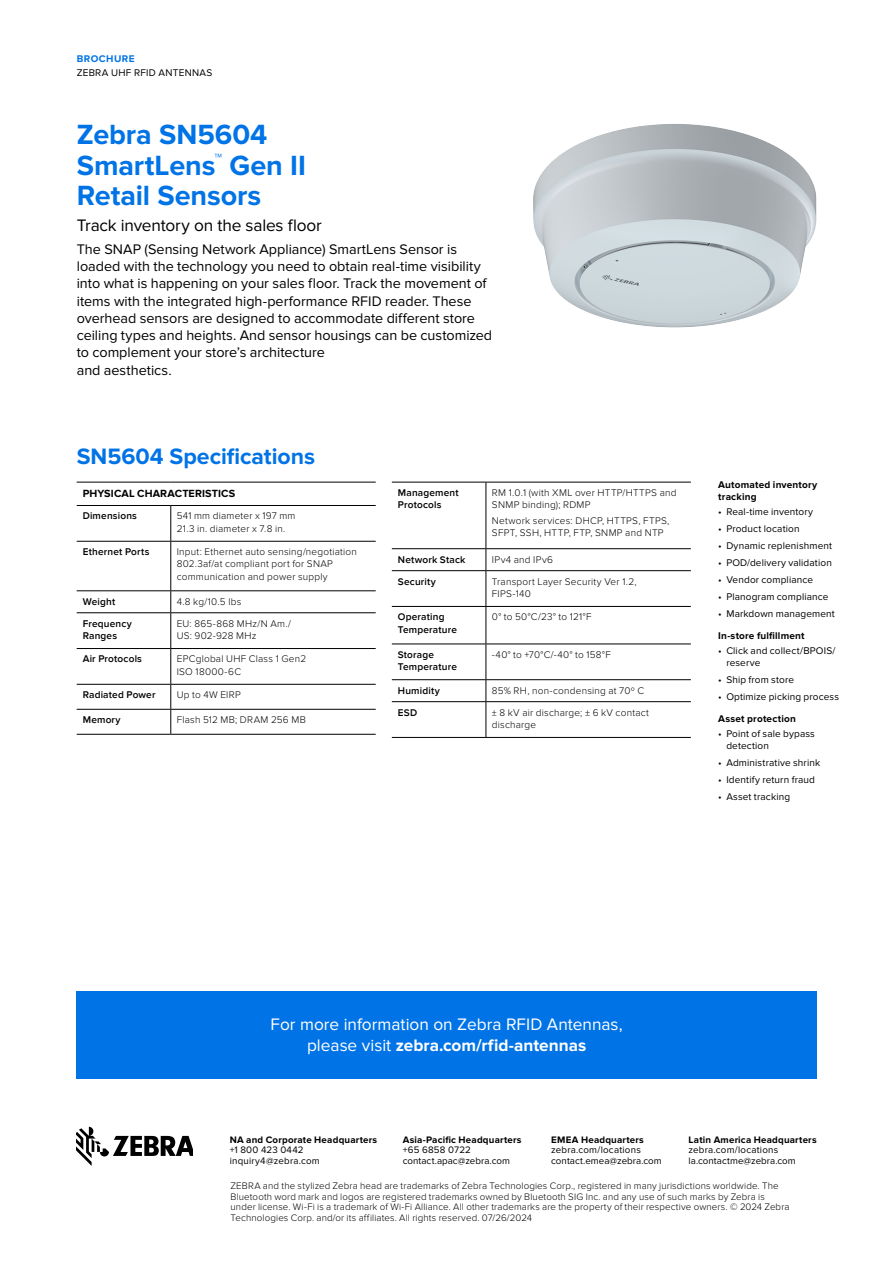
<style>
.page{position:relative;width:893px;height:1263px;background:#fff}
.page>*{position:absolute;margin:0;border:0;box-sizing:border-box;transform-origin:0 0}
.t1{font:700 28.8px/30.3px "Proxima Nova";color:#0073e6}
.t2{font:700 23.1px "Proxima Nova";color:#0073e6}
.t3{font:17.25px/20.1px "Proxima Nova";color:#fff;text-align:center}
.t4{font:17.25px "Proxima Nova";letter-spacing:-.01em;color:#000}
.t5{font:14.4px/17.2px "Proxima Nova";color:#000}
.t6{font:700 10.8px "Proxima Nova";letter-spacing:.01em;color:#000}
.t7{font:300 10.05px/12.3px "Proxima Nova";letter-spacing:.02em;color:#000}
.t8{font:10.05px/11.6px "Proxima Nova";letter-spacing:.01em;color:#000}
.t9{font:600 10.05px/12.3px "Proxima Nova";letter-spacing:.02em;color:#000}
.t10{font:700 10.05px/11.6px "Proxima Nova";letter-spacing:.015em;color:#000}
.t11{font:10.05px "Proxima Nova";letter-spacing:.03em;color:#000}
.t12{font:700 10.05px "Proxima Nova";letter-spacing:.05em;color:#0073e6}
.t13{font:300 9.75px/10.5px "Proxima Nova";letter-spacing:.01em;color:#000}
.t14{font:9.75px/10.5px "Proxima Nova";letter-spacing:.01em;color:#000}
.t15{font:700 9.75px "Proxima Nova";letter-spacing:.025em;color:#000}
.s1{font-weight:700}
</style>
<div class="page">
<svg style="left:76px;top:1127px;width:117px;height:39px"></svg>
<div style="left:77px;top:991px;width:740px;height:87px;background:#0073e6"></div>
<hr style="left:77px;top:482px;width:94px;height:1px;background:#000">
<hr style="left:171px;top:482px;width:205px;height:1px;background:#000">
<hr style="left:77px;top:505px;width:94px;height:1px;background:#000">
<hr style="left:171px;top:505px;width:205px;height:1px;background:#000">
<hr style="left:77px;top:541px;width:94px;height:1px;background:#000">
<hr style="left:171px;top:541px;width:205px;height:1px;background:#000">
<hr style="left:77px;top:590px;width:94px;height:1px;background:#000">
<hr style="left:171px;top:590px;width:205px;height:1px;background:#000">
<hr style="left:77px;top:612px;width:94px;height:1px;background:#000">
<hr style="left:171px;top:612px;width:205px;height:1px;background:#000">
<hr style="left:77px;top:648px;width:94px;height:1px;background:#000">
<hr style="left:171px;top:648px;width:205px;height:1px;background:#000">
<hr style="left:77px;top:684px;width:94px;height:1px;background:#000">
<hr style="left:171px;top:684px;width:205px;height:1px;background:#000">
<hr style="left:77px;top:709px;width:94px;height:1px;background:#000">
<hr style="left:171px;top:709px;width:205px;height:1px;background:#000">
<hr style="left:77px;top:734px;width:94px;height:1px;background:#000">
<hr style="left:171px;top:734px;width:205px;height:1px;background:#000">
<hr style="left:170px;top:506px;width:1px;height:35px;background:#000">
<hr style="left:170px;top:542px;width:1px;height:48px;background:#000">
<svg style="left:170px;top:591px;width:1px;height:21px"></svg>
<hr style="left:170px;top:613px;width:1px;height:35px;background:#000">
<hr style="left:170px;top:649px;width:1px;height:35px;background:#000">
<svg style="left:170px;top:685px;width:1px;height:49px"></svg>
<hr style="left:392px;top:482px;width:94px;height:1px;background:#000">
<hr style="left:486px;top:482px;width:205px;height:1px;background:#000">
<hr style="left:392px;top:548px;width:94px;height:1px;background:#000">
<hr style="left:486px;top:548px;width:205px;height:1px;background:#000">
<hr style="left:392px;top:570px;width:94px;height:1px;background:#000">
<hr style="left:486px;top:570px;width:205px;height:1px;background:#000">
<hr style="left:392px;top:606px;width:94px;height:1px;background:#000">
<hr style="left:486px;top:606px;width:205px;height:1px;background:#000">
<hr style="left:392px;top:643px;width:94px;height:1px;background:#000">
<hr style="left:486px;top:643px;width:205px;height:1px;background:#000">
<hr style="left:392px;top:679px;width:94px;height:1px;background:#000">
<hr style="left:486px;top:679px;width:205px;height:1px;background:#000">
<hr style="left:392px;top:701px;width:94px;height:1px;background:#000">
<hr style="left:486px;top:701px;width:205px;height:1px;background:#000">
<hr style="left:392px;top:737px;width:94px;height:1px;background:#000">
<hr style="left:486px;top:737px;width:205px;height:1px;background:#000">
<hr style="left:486px;top:482px;width:1px;height:66px;background:#000">
<svg style="left:486px;top:549px;width:1px;height:21px"></svg>
<hr style="left:486px;top:571px;width:1px;height:35px;background:#000">
<hr style="left:486px;top:607px;width:1px;height:36px;background:#000">
<hr style="left:486px;top:644px;width:1px;height:35px;background:#000">
<svg style="left:486px;top:680px;width:1px;height:21px"></svg>
<hr style="left:486px;top:702px;width:1px;height:35px;background:#000">
<img style="left:533px;top:124px;width:284px;height:204px">
<p class="t12" style="left:77px;top:53px;width:60px">BROCHURE</p>
<p class="t11" style="left:77px;top:66px;width:137px">ZEBRA UHF RFID ANTENNAS</p>
<h1 class="t1" style="left:77px;top:120px;width:231px">Zebra SN5604<br>SmartLens<sup>™</sup> Gen II<br>Retail Sensors</h1>
<h3 class="t4" style="left:77px;top:215px;width:247px">Track inventory on the sales floor</h3>
<p class="t5" style="left:77px;top:240px;width:417px">The SNAP (Sensing Network Appliance) SmartLens Sensor is loaded with the technology you need to obtain real-time visibility into what is happening on your sales floor. Track the movement of items with the integrated high-performance RFID reader. These overhead sensors are designed to accommodate different store ceiling types and heights. And sensor housings can be customized to complement your store’s architecture<br>and aesthetics.</p>
<h2 class="t2" style="left:77px;top:442px;width:240px">SN5604 Specifications</h2>
<p class="t6" style="left:83px;top:487px;width:154px">PHYSICAL CHARACTERISTICS</p>
<p class="t9" style="left:83px;top:510px;width:56px">Dimensions</p>
<p class="t7" style="left:177px;top:510px;width:120px">541 mm diameter x 197 mm<br>21.3 in. diameter x 7.8 in.</p>
<p class="t9" style="left:83px;top:546px;width:68px">Ethernet Ports</p>
<p class="t7" style="left:177px;top:546px;width:182px">Input: Ethernet auto sensing/negotiation<br>802.3af/at compliant port for SNAP communication and power supply</p>
<p class="t9" style="left:83px;top:595px;width:34px">Weight</p>
<p class="t7" style="left:177px;top:595px;width:66px">4.8 kg/10.5 lbs</p>
<p class="t9" style="left:83px;top:617px;width:51px">Frequency<br>Ranges</p>
<p class="t7" style="left:177px;top:617px;width:116px">EU: 865-868 MHz/N Am./<br>US: 902-928 MHz</p>
<p class="t9" style="left:83px;top:653px;width:61px">Air Protocols</p>
<p class="t7" style="left:177px;top:653px;width:131px">EPCglobal UHF Class 1 Gen2<br>ISO 18000-6C</p>
<p class="t9" style="left:83px;top:689px;width:74px">Radiated Power</p>
<p class="t7" style="left:177px;top:689px;width:66px">Up to 4W EIRP</p>
<p class="t9" style="left:83px;top:714px;width:39px">Memory</p>
<p class="t7" style="left:177px;top:714px;width:131px">Flash 512 MB; DRAM 256 MB</p>
<p class="t9" style="left:398px;top:487px;width:62px">Management<br>Protocols</p>
<p class="t7" style="left:492px;top:487px;width:186px">RM 1.0.1 (with XML over HTTP/HTTPS and<br>SNMP binding); RDMP</p>
<p class="t7" style="left:492px;top:514px;width:179px">Network services: DHCP, HTTPS, FTPS,<br>SFPT, SSH, HTTP, FTP, SNMP and NTP</p>
<p class="t9" style="left:398px;top:553px;width:69px">Network Stack</p>
<p class="t7" style="left:492px;top:553px;width:63px">IPv4 and IPv6</p>
<p class="t9" style="left:398px;top:575px;width:40px">Security</p>
<p class="t7" style="left:492px;top:575px;width:146px">Transport Layer Security Ver 1.2,<br>FIPS-140</p>
<p class="t9" style="left:398px;top:611px;width:61px">Operating<br>Temperature</p>
<p class="t7" style="left:492px;top:611px;width:101px">0° to 50°C/23° to 121°F</p>
<p class="t9" style="left:398px;top:649px;width:61px">Storage<br>Temperature</p>
<p class="t7" style="left:492px;top:648px;width:121px">-40° to +70°C/-40° to 158°F</p>
<p class="t9" style="left:398px;top:684px;width:43px">Humidity</p>
<p class="t7" style="left:492px;top:684px;width:154px">85% RH, non-condensing at 70º C</p>
<p class="t9" style="left:398px;top:706px;width:21px">ESD</p>
<p class="t7" style="left:492px;top:706px;width:159px">± 8 kV air discharge; ± 6 kV contact discharge</p>
<p class="t10" style="left:718px;top:479px;width:101px">Automated inventory tracking</p>
<p class="t8" style="left:718px;top:506px;width:96px">• Real-time inventory</p>
<p class="t8" style="left:718px;top:523px;width:83px">• Product location</p>
<p class="t8" style="left:718px;top:540px;width:115px">• Dynamic replenishment</p>
<p class="t8" style="left:718px;top:557px;width:115px">• POD/delivery validation</p>
<p class="t8" style="left:718px;top:574px;width:96px">• Vendor compliance</p>
<p class="t8" style="left:718px;top:591px;width:112px">• Planogram compliance</p>
<p class="t8" style="left:718px;top:608px;width:118px">• Markdown management</p>
<p class="t10" style="left:718px;top:630px;width:88px">In-store fulfillment</p>
<p class="t8" style="left:726px;top:645px;width:111px;text-indent:-8px">• Click and collect/BPOIS/ reserve</p>
<p class="t8" style="left:718px;top:674px;width:77px">• Ship from store</p>
<p class="t8" style="left:718px;top:691px;width:122px">• Optimize picking process</p>
<p class="t10" style="left:718px;top:713px;width:79px">Asset protection</p>
<p class="t8" style="left:726px;top:728px;width:90px;text-indent:-8px">• Point of sale bypass detection</p>
<p class="t8" style="left:718px;top:757px;width:103px">• Administrative shrink</p>
<p class="t8" style="left:718px;top:774px;width:98px">• Identify return fraud</p>
<p class="t8" style="left:718px;top:791px;width:73px">• Asset tracking</p>
<h3 class="t3" style="left:270px;top:1015px;width:354px">For more information on Zebra RFID Antennas, please visit <span class="s1">zebra.com/rfid-antennas</span></h3>
<p class="t15" style="left:689px;top:1134px;width:130px">Latin America Headquarters</p>
<p class="t14" style="left:689px;top:1145px;width:109px">zebra.com/locations la.contactme@zebra.com</p>
<p class="t13" style="left:231px;top:1181px;width:561px">ZEBRA and the stylized Zebra head are trademarks of Zebra Technologies Corp., registered in many jurisdictions worldwide. The Bluetooth word mark and logos are registered trademarks owned by Bluetooth SIG Inc. and any use of such marks by Zebra is under license. Wi-Fi is a trademark of Wi-Fi Alliance. All other trademarks are the property of their respective owners. © 2024 Zebra Technologies Corp. and/or its affiliates. All rights reserved. 07/26/2024</p>
<p class="t15" style="left:403px;top:1134px;width:120px">Asia-Pacific Headquarters</p>
<p class="t14" style="left:403px;top:1145px;width:109px">+65 6858 0722 contact.apac@zebra.com</p>
<p class="t15" style="left:230px;top:1134px;width:149px">NA and Corporate Headquarters</p>
<p class="t14" style="left:230px;top:1145px;width:92px">+1 800 423 0442 inquiry4@zebra.com</p>
<p class="t15" style="left:551px;top:1134px;width:94px">EMEA Headquarters</p>
<p class="t14" style="left:551px;top:1145px;width:112px">zebra.com/locations contact.emea@zebra.com</p>
</div>
